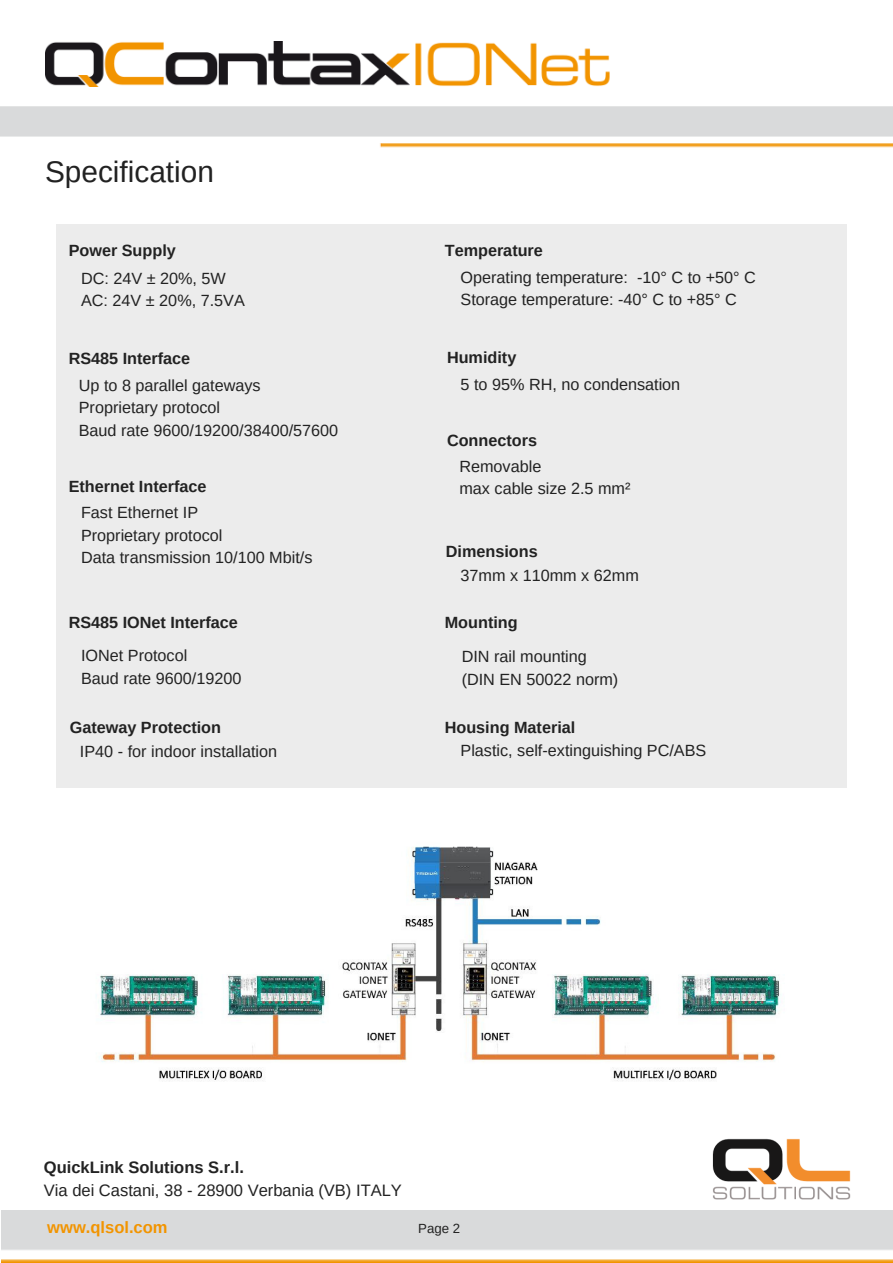
<style>
.page{position:relative;width:893px;height:1263px;background:#fff}
.page>*{position:absolute;margin:0;border:0;box-sizing:border-box;transform-origin:0 0}
.t1{font:29.85px "Arimo";color:#222}
.t2{font:16.5px "Arimo";color:#222}
.t3{font:700 16.5px "Arimo";color:#222}
.t4{font:700 16.5px "Arimo";color:#f29400}
.t5{font:16.2px/22.5px "Arimo";color:#222}
.t6{font:700 16.2px "Arimo";color:#222}
.t7{font:13.2px "Arimo";color:#222}
</style>
<div class="page">
<img style="left:0;top:41px;width:893px;height:107px">
<img style="left:45px;top:42px;width:577px;height:45px">
<img style="left:712px;top:1138px;width:139px;height:62px">
<div style="left:56px;top:224px;width:791px;height:563px;background:#ececec"></div>
<img style="left:1px;top:1210px;width:892px;height:53px">
<img style="left:96px;top:846px;width:685px;height:236px">
<h1 class="t1" style="left:45px;top:155px;width:170px">Specification</h1>
<p class="t6" style="left:69px;top:241px;width:109px">Power Supply</p>
<p class="t5" style="left:81px;top:267px;width:165px">DC: 24V ± 20%, 5W<br>AC: 24V ± 20%, 7.5VA</p>
<p class="t6" style="left:445px;top:241px;width:100px">Temperature</p>
<p class="t5" style="left:461px;top:266px;width:297px">Operating temperature: -10° C to +50° C<br>Storage temperature: -40° C to +85° C</p>
<p class="t6" style="left:69px;top:349px;width:123px">RS485 Interface</p>
<p class="t6" style="left:447px;top:348px;width:71px">Humidity</p>
<p class="t5" style="left:79px;top:374px;width:261px">Up to 8 parallel gateways<br>Proprietary protocol<br>Baud rate 9600/19200/38400/57600</p>
<p class="t5" style="left:461px;top:373px;width:221px">5 to 95% RH, no condensation</p>
<p class="t6" style="left:447px;top:431px;width:92px">Connectors</p>
<p class="t6" style="left:69px;top:477px;width:139px">Ethernet Interface</p>
<p class="t5" style="left:459px;top:455px;width:173px">Removable<br>max cable size 2.5 mm²</p>
<p class="t5" style="left:81px;top:501px;width:233px">Fast Ethernet IP<br>Proprietary protocol<br>Data transmission 10/100 Mbit/s</p>
<p class="t6" style="left:446px;top:543px;width:93px">Dimensions</p>
<p class="t5" style="left:461px;top:564px;width:180px">37mm x 110mm x 62mm</p>
<p class="t6" style="left:69px;top:614px;width:171px">RS485 IONet Interface</p>
<p class="t6" style="left:445px;top:614px;width:74px">Mounting</p>
<p class="t5" style="left:81px;top:644px;width:162px">IONet Protocol<br>Baud rate 9600/19200</p>
<p class="t5" style="left:462px;top:645px;width:158px">DIN rail mounting (DIN EN 50022 norm)</p>
<p class="t6" style="left:70px;top:718px;width:153px">Gateway Protection</p>
<p class="t6" style="left:445px;top:718px;width:132px">Housing Material</p>
<p class="t5" style="left:80px;top:740px;width:199px">IP40 - for indoor installation</p>
<p class="t5" style="left:461px;top:739px;width:247px">Plastic, self-extinguishing PC/ABS</p>
<p class="t3" style="left:44px;top:1158px;width:202px">QuickLink Solutions S.r.l.</p>
<p class="t2" style="left:44px;top:1181px;width:360px">Via dei Castani, 38 - 28900 Verbania (VB) ITALY</p>
<p class="t4" style="left:47px;top:1218px;width:122px">www.qlsol.com</p>
<p class="t7" style="left:418px;top:1221px;width:43px">Page 2</p>
</div>
